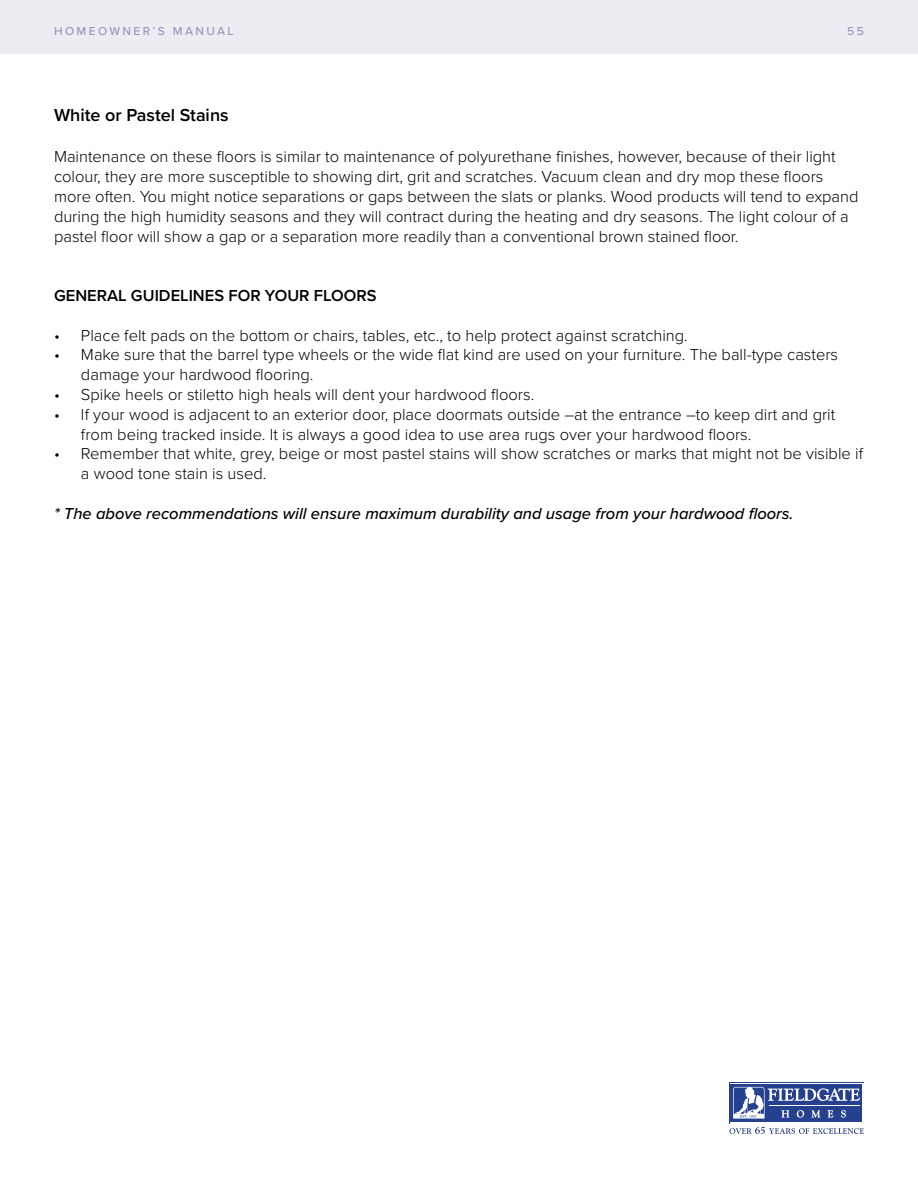
<style>
.page{position:relative;width:918px;height:1188px;background:#fff}
.page>*{position:absolute;margin:0;border:0;box-sizing:border-box;transform-origin:0 0}
.t1{font:600 18px "Proxima Nova";color:#000}
.t2{font:300 16.5px/19.8px "Proxima Nova";color:#000}
.t3{font:italic 500 16.5px "Proxima Nova";color:#000}
.t4{font:600 16.5px "Proxima Nova";color:#000}
.t5{font:500 12px "Proxima Nova";letter-spacing:.2em;color:#9896bc}
</style>
<div class="page">
<div style="left:0;top:0;width:918px;height:54px;background:#edecf3"></div>
<svg style="left:729px;top:1127px;width:135px;height:7px"></svg>
<svg style="left:729px;top:1082px;width:135px;height:42px"></svg>
<div style="left:730px;top:1083px;width:133px;height:40px;background:#fff"></div>
<div style="left:731px;top:1084px;width:131px;height:38px;background:#24408f"></div>
<svg style="left:733px;top:1087px;width:127px;height:32px"></svg>
<p class="t5" style="left:54px;top:22px;width:181px">HOMEOWNER’S MANUAL</p>
<p class="t5" style="left:847px;top:22px;width:18px">55</p>
<p class="t1" style="left:54px;top:102px;width:176px">White or Pastel Stains</p>
<p class="t2" style="left:54px;top:146px;width:806px">Maintenance on these floors is similar to maintenance of polyurethane finishes, however, because of their light colour, they are more susceptible to showing dirt, grit and scratches. Vacuum clean and dry mop these floors more often. You might notice separations or gaps between the slats or planks. Wood products will tend to expand during the high humidity seasons and they will contract during the heating and dry seasons. The light colour of a pastel floor will show a gap or a separation more readily than a conventional brown stained floor.</p>
<p class="t4" style="left:54px;top:283px;width:324px">GENERAL GUIDELINES FOR YOUR FLOORS</p>
<p class="t2" style="left:54px;top:324px;width:635px">• Place felt pads on the bottom or chairs, tables, etc., to help protect against scratching.</p>
<p class="t2" style="left:81px;top:344px;width:759px;text-indent:-27px">• Make sure that the barrel type wheels or the wide flat kind are used on your furniture. The ball-type casters damage your hardwood flooring.</p>
<p class="t2" style="left:54px;top:384px;width:482px">• Spike heels or stiletto high heals will dent your hardwood floors.</p>
<p class="t2" style="left:81px;top:403px;width:756px;text-indent:-27px">• If your wood is adjacent to an exterior door, place doormats outside –at the entrance –to keep dirt and grit from being tracked inside. It is always a good idea to use area rugs over your hardwood floors.</p>
<p class="t2" style="left:81px;top:443px;width:784px;text-indent:-27px">• Remember that white, grey, beige or most pastel stains will show scratches or marks that might not be visible if a wood tone stain is used.</p>
<p class="t3" style="left:54px;top:501px;width:741px">* The above recommendations will ensure maximum durability and usage from your hardwood floors.</p>
</div>
